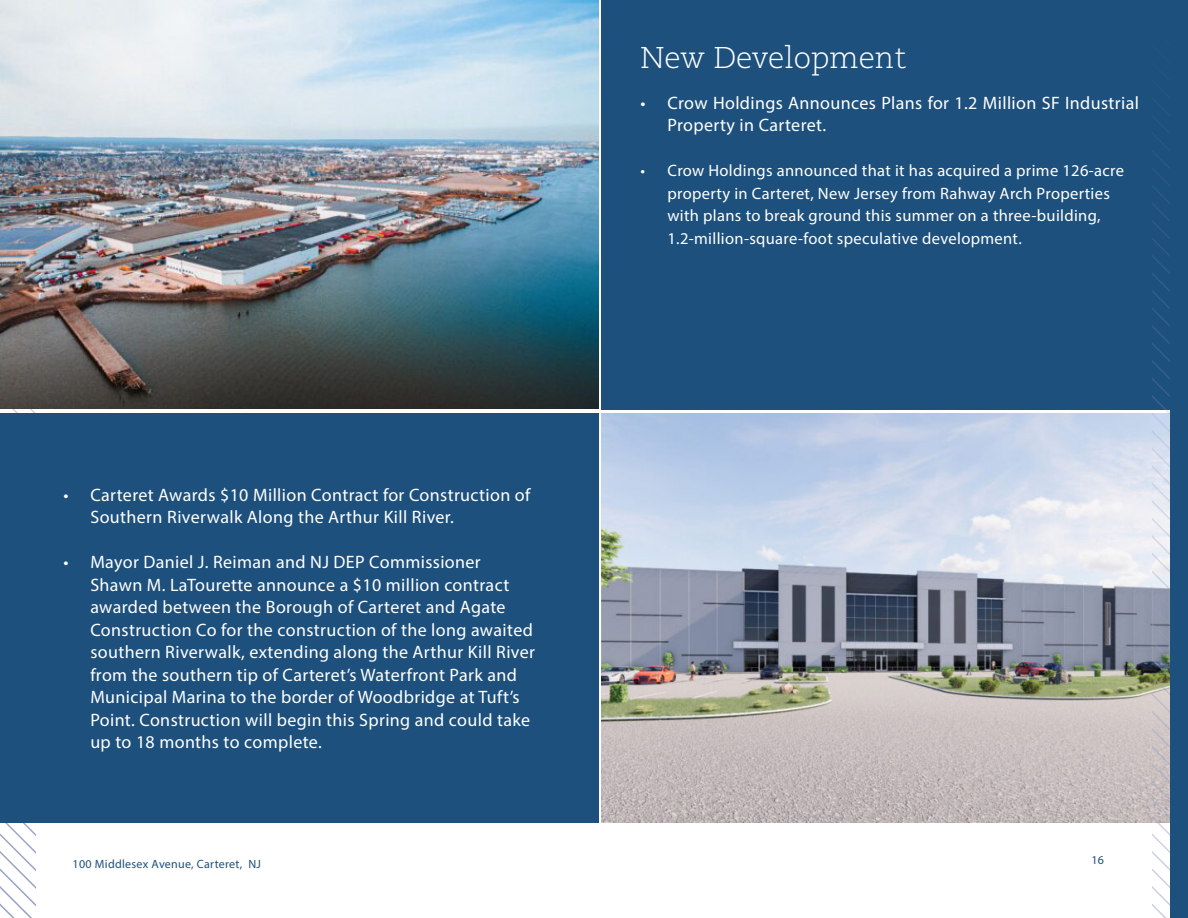
<style>
.page{position:relative;width:1188px;height:918px;background:#fff}
.page>*{position:absolute;margin:0;border:0;box-sizing:border-box;transform-origin:0 0}
.t1{font:300 30px "Caecilia LT Pro 45";color:#fff}
.t2{font:18px/22.5px "Myriad Pro";letter-spacing:.02em;color:#fff}
.t3{font:16.5px/22.5px "Myriad Pro";letter-spacing:.02em;color:#fff}
.t4{font:12px "Myriad Pro";letter-spacing:.025em;color:#1d507c}
</style>
<div class="page">
<svg style="left:0;top:408px;width:36px;height:510px"></svg>
<img style="left:601px;top:413px;width:551px;height:410px">
<div style="left:0;top:413px;width:598px;height:410px;background:#1d507c"></div>
<div style="left:601px;top:0;width:587px;height:409px;background:#1d507c"></div>
<svg style="left:1152px;top:147px;width:18px;height:771px"></svg>
<img style="left:0;top:0;width:598px;height:408px">
<div style="left:1170px;top:0;width:18px;height:918px;background:#1d507c"></div>
<p class="t2" style="left:90px;top:483px;width:442px;text-indent:-27px">• Carteret Awards $10 Million Contract for Construction of<br>Southern Riverwalk Along the Arthur Kill River.</p>
<p class="t2" style="left:90px;top:551px;width:446px;text-indent:-27px">• Mayor Daniel J. Reiman and NJ DEP Commissioner Shawn M. LaTourette announce a $10 million contract awarded between the Borough of Carteret and Agate Construction Co for the construction of the long awaited southern Riverwalk, extending along the Arthur Kill River from the southern tip of Carteret’s Waterfront Park and Municipal Marina to the border of Woodbridge at Tuft’s Point. Construction will begin this Spring and could take up to 18 months to complete.</p>
<p class="t1" style="left:640px;top:38px;width:267px">New Development</p>
<p class="t2" style="left:668px;top:91px;width:473px;text-indent:-27px">• Crow Holdings Announces Plans for 1.2 Million SF Industrial<br>Property in Carteret.</p>
<p class="t3" style="left:668px;top:159px;width:458px;text-indent:-27px">• Crow Holdings announced that it has acquired a prime 126-acre property in Carteret, New Jersey from Rahway Arch Properties with plans to break ground this summer on a three-building, 1.2-million-square-foot speculative development.</p>
<p class="t4" style="left:84px;top:853px;width:212px">758 Lidgerwood Avenue | Elizabeth, NJ</p>
<p class="t4" style="left:1091px;top:853px;width:14px">16</p>
<p class="t4" style="left:73px;top:857px;width:190px">100 Middlesex Avenue, Carteret, NJ</p>
</div>
